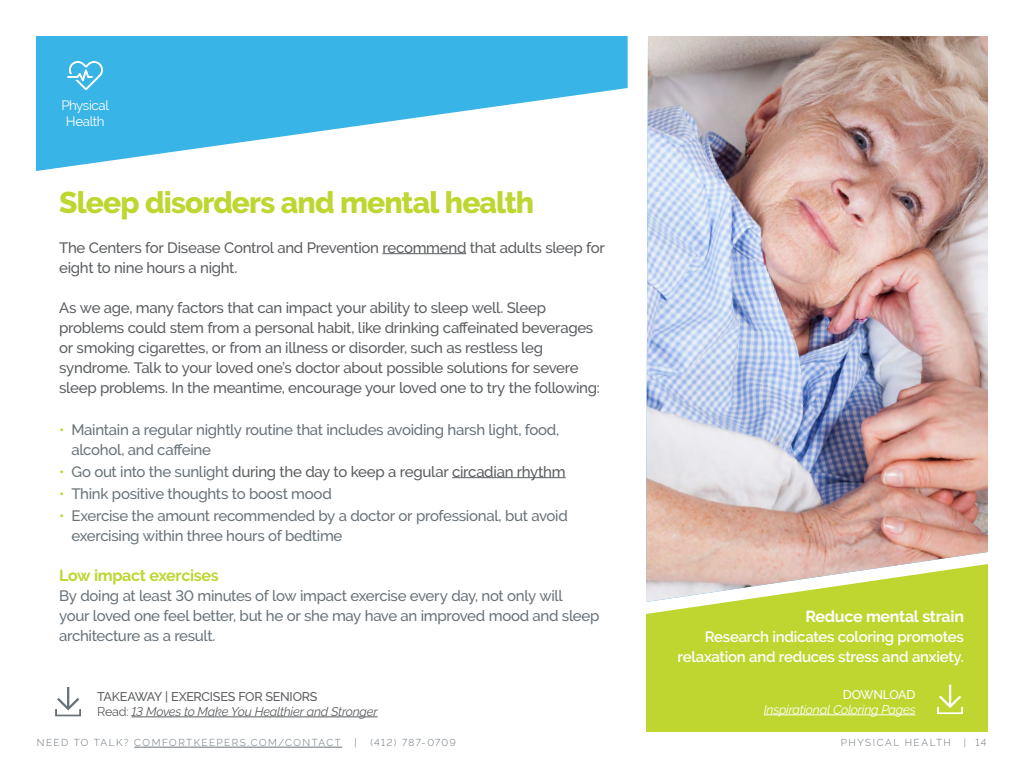
<style>
.page{position:relative;width:1024px;height:768px;background:#fff}
.page>*{position:absolute;margin:0;border:0;box-sizing:border-box;transform-origin:0 0}
.t1{font:800 30px "Raleway";letter-spacing:-.03em;color:#bed62f}
.t2{font:700 16px "Raleway";letter-spacing:-.02em;color:#bed62f}
.t3{font:700 16px "Raleway";letter-spacing:-.02em;color:#fff}
.t4{font:500 15px/20px "Raleway";letter-spacing:-.02em;color:#5b5e61}
.t5{font:500 15px/20px "Raleway";letter-spacing:-.02em;color:#687279}
.t6{font:600 15px/20px "Raleway";letter-spacing:-.02em;color:#fff;text-align:right}
.t7{font:13.4px/16px "Raleway";letter-spacing:-.03em;color:#fff;text-align:center}
.t8{font:italic 12.6px/15.1px "Raleway";letter-spacing:-.02em;color:#5b5e61}
.t9{font:italic 12.6px "Raleway";letter-spacing:-.02em;color:#fff}
.t10{font:500 12.6px "Raleway";letter-spacing:-.025em;color:#fff}
.t11{font:300 10px "Raleway";letter-spacing:.145em;color:#687279}
.t12{font:300 10px "Raleway";letter-spacing:.125em;color:#687279}
.s1{color:#bed62f}
.s2{color:#687279}
.s3{font-weight:500;font-style:normal}
.s4{font-style:normal}
</style>
<div class="page">
<svg style="left:36px;top:36px;width:592px;height:135px;fill:#38b4e7"></svg>
<img style="left:646px;top:36px;width:342px;height:528px">
<svg style="left:646px;top:564px;width:342px;height:168px;background:#c4d749"></svg>
<svg style="left:937px;top:685px;width:26px;height:30px"></svg>
<svg style="left:55px;top:687px;width:26px;height:30px"></svg>
<svg style="left:67px;top:61px;width:37px;height:29px"></svg>
<hr style="left:382px;top:253px;width:84px;height:1px;background:#5b5e61">
<hr style="left:452px;top:477px;width:114px;height:1px;background:#5b5e61">
<hr style="left:132px;top:717px;width:246px;height:1px;background:#5b5e61">
<hr style="left:764px;top:715px;width:152px;height:1px;background:#fff">
<hr style="left:134px;top:747px;width:208px;height:1px;background:#687279">
<p class="t7" style="left:61px;top:98px;width:49px">Physical<br>Health</p>
<h1 class="t1" style="left:59px;top:185px;width:476px">Sleep disorders and mental health</h1>
<p class="t4" style="left:59px;top:237px;width:547px">The Centers for Disease Control and Prevention recommend that adults sleep for eight to nine hours a night.</p>
<p class="t4" style="left:59px;top:297px;width:542px">As we age, many factors that can impact your ability to sleep well. Sleep problems could stem from a personal habit, like drinking caffeinated beverages or smoking cigarettes, or from an illness or disorder, such as restless leg syndrome. Talk to your loved one’s doctor about possible solutions for severe sleep problems. In the meantime, encourage your loved one to try the following:</p>
<p class="t5" style="left:71px;top:419px;width:490px;text-indent:-12px"><span class="s1">•</span> Maintain a regular nightly routine that includes avoiding harsh light, food, alcohol, and caffeine</p>
<p class="t4" style="left:59px;top:461px;width:508px"><span class="s1">•</span> <span class="s2">Go out into the sunlight</span> during the day to keep a regular circadian rhythm</p>
<p class="t5" style="left:59px;top:483px;width:274px"><span class="s1">•</span> Think positive thoughts to boost mood</p>
<p class="t5" style="left:71px;top:505px;width:498px;text-indent:-12px"><span class="s1">•</span> Exercise the amount recommended by a doctor or professional, but avoid exercising within three hours of bedtime</p>
<p class="t2" style="left:59px;top:566px;width:161px">Low impact exercises</p>
<p class="t5" style="left:59px;top:585px;width:542px">By doing at least 30 minutes of low impact exercise every day, not only will<br>your loved one feel better, but he or she may have an improved mood and sleep architecture as a result.</p>
<p class="t3" style="left:805px;top:607px;width:160px">Reduce mental strain</p>
<p class="t6" style="left:678px;top:627px;width:288px">Research indicates coloring promotes relaxation and reduces stress and anxiety.</p>
<p class="t8" style="left:97px;top:689px;width:282px"><span class="s3">TAKEAWAY | EXERCISES FOR SENIORS<br></span><span class="s4">Read:</span> 13 Moves to Make You Healthier and Stronger</p>
<p class="t10" style="left:843px;top:687px;width:74px">DOWNLOAD</p>
<p class="t9" style="left:764px;top:702px;width:153px">Inspirational Coloring Pages</p>
<p class="t11" style="left:37px;top:737px;width:305px">NEED TO TALK? COMFORTKEEPERS.COM/CONTACT</p>
<p class="t11" style="left:354px;top:737px;width:4px">|</p>
<p class="t12" style="left:370px;top:737px;width:87px">(412) 787-0709</p>
<p class="t11" style="left:964px;top:737px;width:24px">| 14</p>
<p class="t11" style="left:841px;top:737px;width:112px">PHYSICAL HEALTH</p>
</div>
